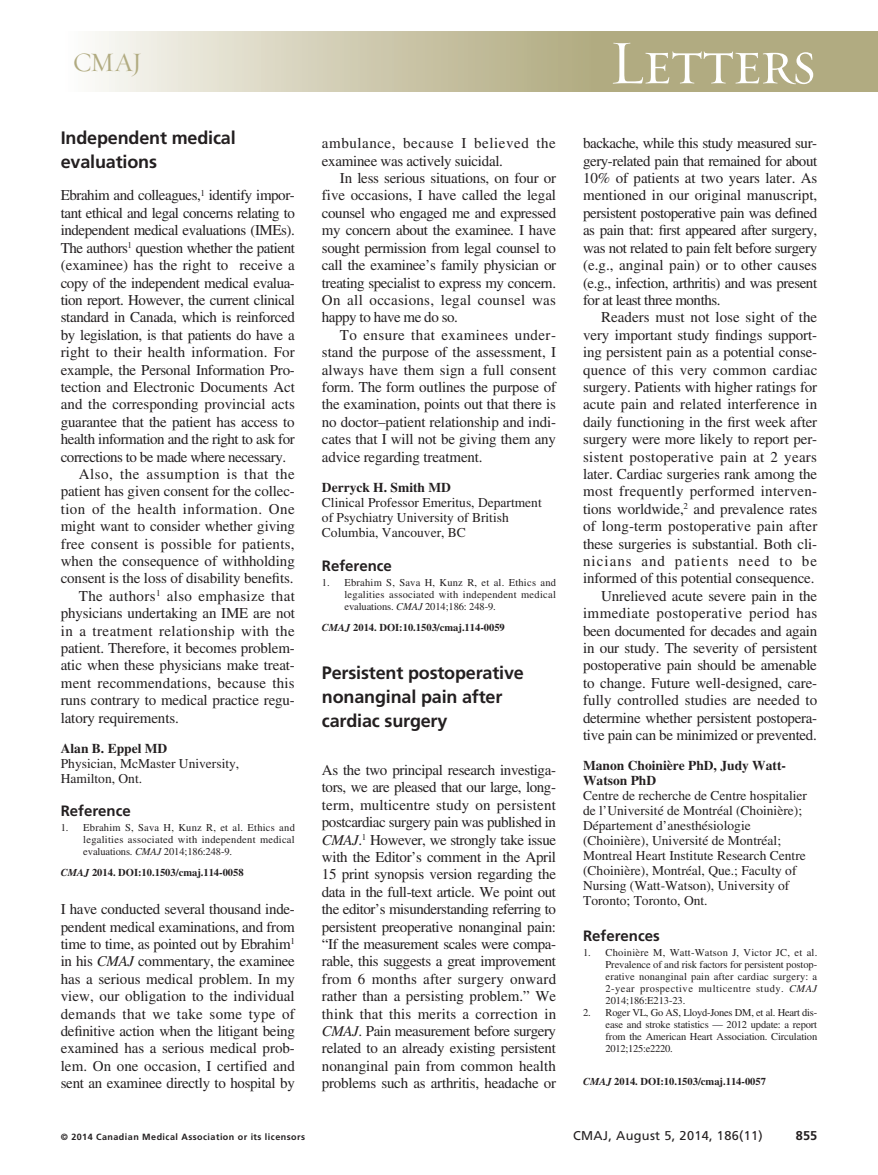
<style>
.page{position:relative;width:878px;height:1175px;background:#fff}
.page>*{position:absolute;margin:0;border:0;box-sizing:border-box;transform-origin:0 0}
.t1{font:63px "Requiem Display HTF Small Caps";letter-spacing:-.03em;color:#fff}
.t2{font:27px "Requiem Display HTF Roman";color:#b1ab81}
.t3{font:700 18px/24px "Frutiger LT Std";letter-spacing:-.01em;color:#231f20}
.PJ{font:15px/17.4px "Times LT Std";letter-spacing:-.01em;color:#231f20;text-align:justify}
.PJ-2{font:15px/17.4px "Times LT Std";letter-spacing:.01em;color:#231f20}
.RH{font:700 15px "Frutiger LT Std";color:#231f20}
.N9{font:13.5px/15px "Times LT Std";color:#231f20}
.t4{font:12.75px "Frutiger LT Std";letter-spacing:.025em;color:#231f20}
.t5{font:700 12.75px "Frutiger LT Std";color:#231f20}
.REF{font:10.5px/12px "Times LT Std";letter-spacing:-.01em;color:#231f20;text-align:justify}
.DOI{font:700 10.5px "Times LT Std";color:#231f20}
.t6{font:700 9px "Frutiger LT Std";letter-spacing:.05em;color:#231f20}
.s1{font-weight:700}
.s2{font-style:italic}
</style>
<div class="page">
<div style="left:569px;top:32px;width:309px;height:60px;background:#b1ab81"></div>
<div style="left:61px;top:32px;width:529px;height:60px;background:linear-gradient(to right,#fcfbf9,#b0a97e)"></div>
<h2 class="t2" style="left:73px;top:46px;width:71px">CMAJ</h2>
<h1 class="t3" style="left:61px;top:126px;width:176px">Independent medical evaluations</h1>
<p class="PJ" style="left:61px;top:187px;width:236px">Ebrahim and colleagues,<sup>1</sup> identify impor&shy;tant ethical and legal concerns relating to independent medical evaluations (IMEs).<br>The authors<sup>1</sup> question whether the patient (examinee) has the right to receive a copy of the independent medical evalua&shy;tion report. However, the current clinical standard in Canada, which is reinforced by legislation, is that patients do have a right to their health information. For example, the Personal Information Pro&shy;tection and Electronic Documents Act and the corresponding provincial acts guarantee that the patient has access to health information and the right to ask for corrections to be made where necessary.</p>
<p class="PJ" style="left:61px;top:465px;width:236px;text-indent:18px">Also, the assumption is that the patient has given consent for the collec&shy;tion of the health information. One might want to consider whether giving free consent is possible for patients, when the consequence of withholding consent is the loss of disability benefits.</p>
<p class="PJ" style="left:61px;top:587px;width:236px;text-indent:18px">The authors<sup>1</sup> also emphasize that physicians undertaking an IME are not in a treatment relationship with the patient. Therefore, it becomes problem&shy;atic when these physicians make treat&shy;ment recommendations, because this runs contrary to medical practice regu&shy;latory requirements.</p>
<p class="N9" style="left:61px;top:740px;width:180px"><span class="s1">Alan B. Eppel MD<br></span>Physician, McMaster University,<br>Hamilton, Ont.</p>
<p class="RH" style="left:61px;top:801px;width:72px">Reference</p>
<p class="REF" style="left:83px;top:821px;width:213px;text-indent:-22px">1. Ebrahim S, Sava H, Kunz R, et al. Ethics and legalities associated with independent medical evaluations. <span class="s2">CMAJ</span> 2014;186:248-9.</p>
<p class="DOI" style="left:61px;top:866px;width:184px"><span class="s2">CMAJ</span> 2014. DOI:10.1503/cmaj.114-0058</p>
<p class="PJ" style="left:61px;top:900px;width:236px">I have conducted several thousand inde&shy;pendent medical examinations, and from time to time, as pointed out by Ebrahim<sup>1 </sup>in his <span class="s2">CMAJ</span> commentary, the examinee has a serious medical problem. In my view, our obligation to the individual demands that we take some type of definitive action when the litigant being examined has a serious medical prob&shy;lem. On one occasion, I certified and sent an examinee directly to hospital by</p>
<p class="PJ-2" style="left:322px;top:134px;width:235px">ambulance, because I believed the examinee was actively suicidal.</p>
<p class="PJ" style="left:322px;top:169px;width:236px;text-indent:18px">In less serious situations, on four or five occasions, I have called the legal counsel who engaged me and expressed my concern about the examinee. I have sought permission from legal counsel to call the examinee’s family physician or treating specialist to express my concern.<br>On all occasions, legal counsel was happy to have me do so.</p>
<p class="PJ" style="left:322px;top:326px;width:236px;text-indent:18px">To ensure that examinees under&shy;stand the purpose of the assessment, I always have them sign a full consent form. The form outlines the purpose of the examination, points out that there is no doctor–patient relationship and indi&shy;cates that I will not be giving them any advice regarding treatment.</p>
<p class="N9" style="left:322px;top:479px;width:221px"><span class="s1">Derryck H. Smith MD<br></span>Clinical Professor Emeritus, Department of Psychiatry University of British<br>Columbia, Vancouver, BC</p>
<p class="RH" style="left:322px;top:557px;width:72px">Reference</p>
<p class="REF" style="left:344px;top:576px;width:213px;text-indent:-22px">1. Ebrahim S, Sava H, Kunz R, et al. Ethics and legalities associated with independent medical evaluations. <span class="s2">CMAJ</span> 2014;186: 248-9.</p>
<p class="DOI" style="left:322px;top:621px;width:184px"><span class="s2">CMAJ</span> 2014. DOI:10.1503/cmaj.114-0059</p>
<h1 class="t3" style="left:322px;top:661px;width:203px">Persistent postoperative nonanginal pain after cardiac surgery</h1>
<p class="PJ" style="left:322px;top:761px;width:236px">As the two principal research investiga&shy;tors, we are pleased that our large, long&shy;term, multicentre study on persistent postcardiac surgery pain was published in <span class="s2">CMAJ</span>.<sup>1</sup> However, we strongly take issue with the Editor’s comment in the April 15 print synopsis version regarding the data in the full-text article. We point out the editor’s misunderstanding referring to persistent preoperative nonanginal pain: “If the measurement scales were compa&shy;rable, this suggests a great improvement from 6 months after surgery onward rather than a persisting problem.” We think that this merits a correction in <span class="s2">CMAJ</span>. Pain measurement before surgery related to an already existing persistent nonanginal pain from common health problems such as arthritis, headache or</p>
<h1 class="t1" style="left:609px;top:26px;width:209px">Letters</h1>
<p class="PJ" style="left:583px;top:134px;width:236px">backache, while this study measured sur&shy;gery-related pain that remained for about 10% of patients at two years later. As mentioned in our original manuscript, persistent postoperative pain was defined as pain that: first appeared after surgery, was not related to pain felt before surgery (e.g., anginal pain) or to other causes (e.g., infection, arthritis) and was present for at least three months.</p>
<p class="PJ" style="left:583px;top:308px;width:236px;text-indent:18px">Readers must not lose sight of the very important study findings support&shy;ing persistent pain as a potential conse&shy;quence of this very common cardiac surgery. Patients with higher ratings for acute pain and related interference in daily functioning in the first week after surgery were more likely to report per&shy;sistent postoperative pain at 2 years later. Cardiac surgeries rank among the most frequently performed interven&shy;tions worldwide,<sup>2</sup> and prevalence rates of long-term postoperative pain after these surgeries is substantial. Both cli&shy;nicians and patients need to be informed of this potential consequence.</p>
<p class="PJ" style="left:583px;top:587px;width:236px;text-indent:18px">Unrelieved acute severe pain in the immediate postoperative period has been documented for decades and again in our study. The severity of persistent postoperative pain should be amenable to change. Future well-designed, care&shy;fully controlled studies are needed to determine whether persistent postopera&shy;tive pain can be minimized or prevented.</p>
<p class="N9" style="left:583px;top:758px;width:225px"><span class="s1">Manon Choinière PhD, Judy Watt-Watson PhD<br></span>Centre de recherche de Centre hospitalier de l’Université de Montréal (Choinière); Département d’anesthésiologie (Choinière), Université de Montréal; Montreal Heart Institute Research Centre (Choinière), Montréal, Que.; Faculty of Nursing (Watt-Watson), University of Toronto; Toronto, Ont.</p>
<p class="RH" style="left:583px;top:927px;width:78px">References</p>
<p class="REF" style="left:605px;top:946px;width:213px;text-indent:-22px">1. Choinière M, Watt-Watson J, Victor JC, et al.<br>Prevalence of and risk factors for persistent postop&shy;erative nonanginal pain after cardiac surgery: a 2-year prospective multicentre study. <span class="s2">CMAJ </span>2014;186:E213-23.</p>
<p class="REF" style="left:605px;top:1006px;width:213px;text-indent:-22px">2. Roger VL, Go AS, Lloyd-Jones DM, et al. Heart dis&shy;ease and stroke statistics — 2012 update: a report from the American Heart Association. Circulation 2012;125:e2220.   </p>
<p class="DOI" style="left:583px;top:1075px;width:184px"><span class="s2">CMAJ</span> 2014. DOI:10.1503/cmaj.114-0057</p>
<p class="t6" style="left:61px;top:1131px;width:246px">© 2014 Canadian Medical Association or its licensors</p>
<p class="t4" style="left:573px;top:1127px;width:191px">CMAJ, August 5, 2014, 186(11)</p>
<p class="t5" style="left:795px;top:1127px;width:23px">855</p>
</div>
